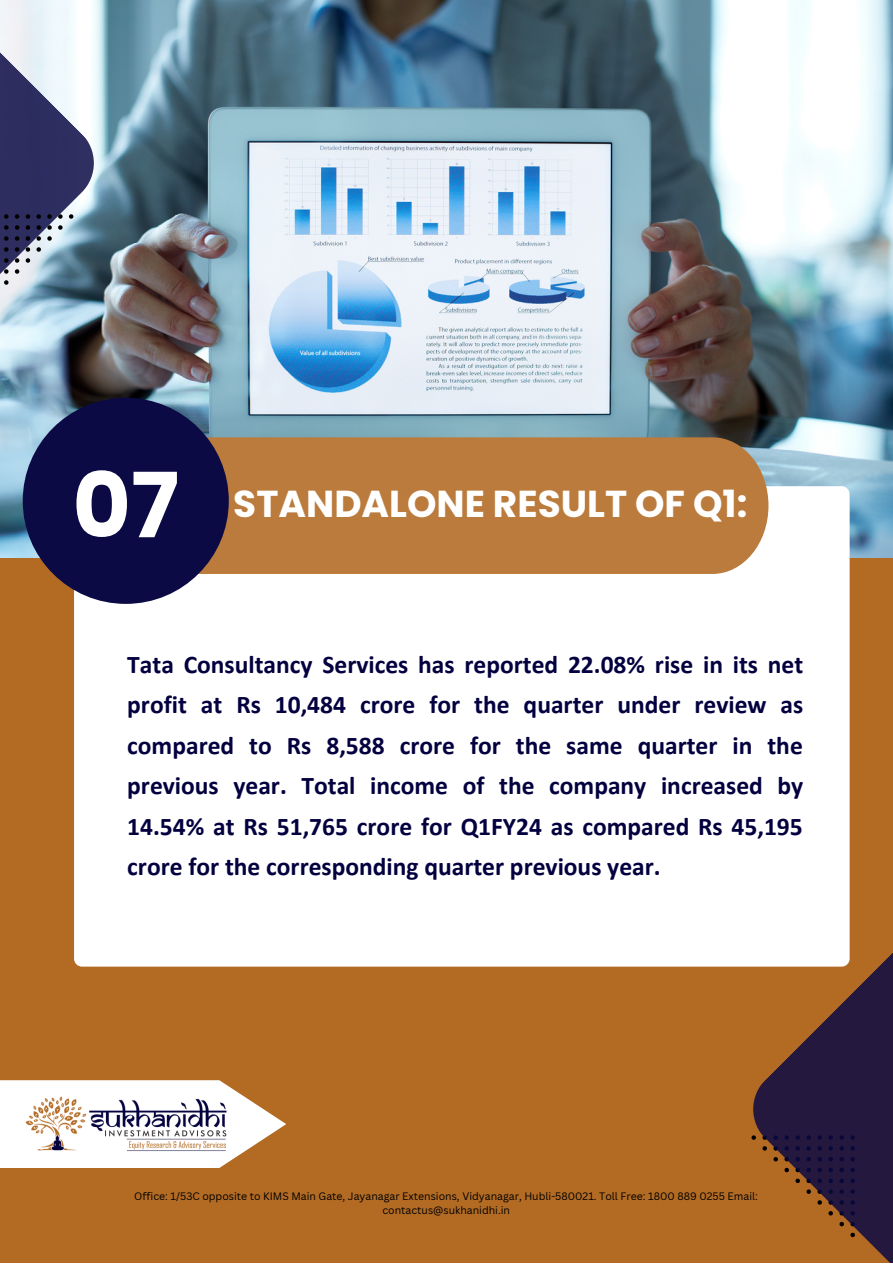
<style>
.page{position:relative;width:893px;height:1264px;background:#fff}
.page>*{position:absolute;margin:0;border:0;box-sizing:border-box;transform-origin:0 0}
.t1{font:700 89.7px "Poppins";color:#fff}
.t2{font:700 37.5px "Poppins";color:#fff}
.t3{font:700 25.5px/40.5px "Calibri";color:#04003f;text-align:justify}
.t4{font:10.5px/14px "Canva Sans";color:#000;text-align:center}
</style>
<div class="page">
<div style="left:0;top:0;width:892px;height:1262px;background:#b36b24"></div>
<img style="left:0;top:0;width:892px;height:558px">
<svg style="left:0;top:0;width:94px;height:411px;background:#8793aa"></svg>
<svg style="left:753px;top:861px;width:139px;height:401px;fill:#24183f"></svg>
<svg style="left:0;top:1080px;width:286px;height:87px"></svg>
<img style="left:24px;top:1092px;width:205px;height:63px">
<div style="left:74px;top:486px;width:775px;height:480px;background:#fff;border-radius:8px"></div>
<div style="left:199px;top:437px;width:569px;height:137px;background:#bb7b3c"></div>
<div style="left:23px;top:398px;width:206px;height:206px;background:#0b0a45;border-radius:50%"></div>
<p class="t1" style="left:72px;top:443px;width:108px">07</p>
<p class="t2" style="left:233px;top:477px;width:515px">STANDALONE RESULT OF Q1:</p>
<p class="t3" style="left:127px;top:646px;width:677px">Tata Consultancy Services has reported 22.08% rise in its net profit at Rs 10,484 crore for the quarter under review as compared to Rs 8,588 crore for the same quarter in the previous year. Total income of the company increased by 14.54% at Rs 51,765 crore for Q1FY24 as compared Rs 45,195 crore for the corresponding quarter previous year.</p>
<p class="t4" style="left:134px;top:1188px;width:625px">Office: 1/53C opposite to KIMS Main Gate, Jayanagar Extensions, Vidyanagar, Hubli-580021. Toll Free: 1800 889 0255 Email: contactus@sukhanidhi.in</p>
</div>
